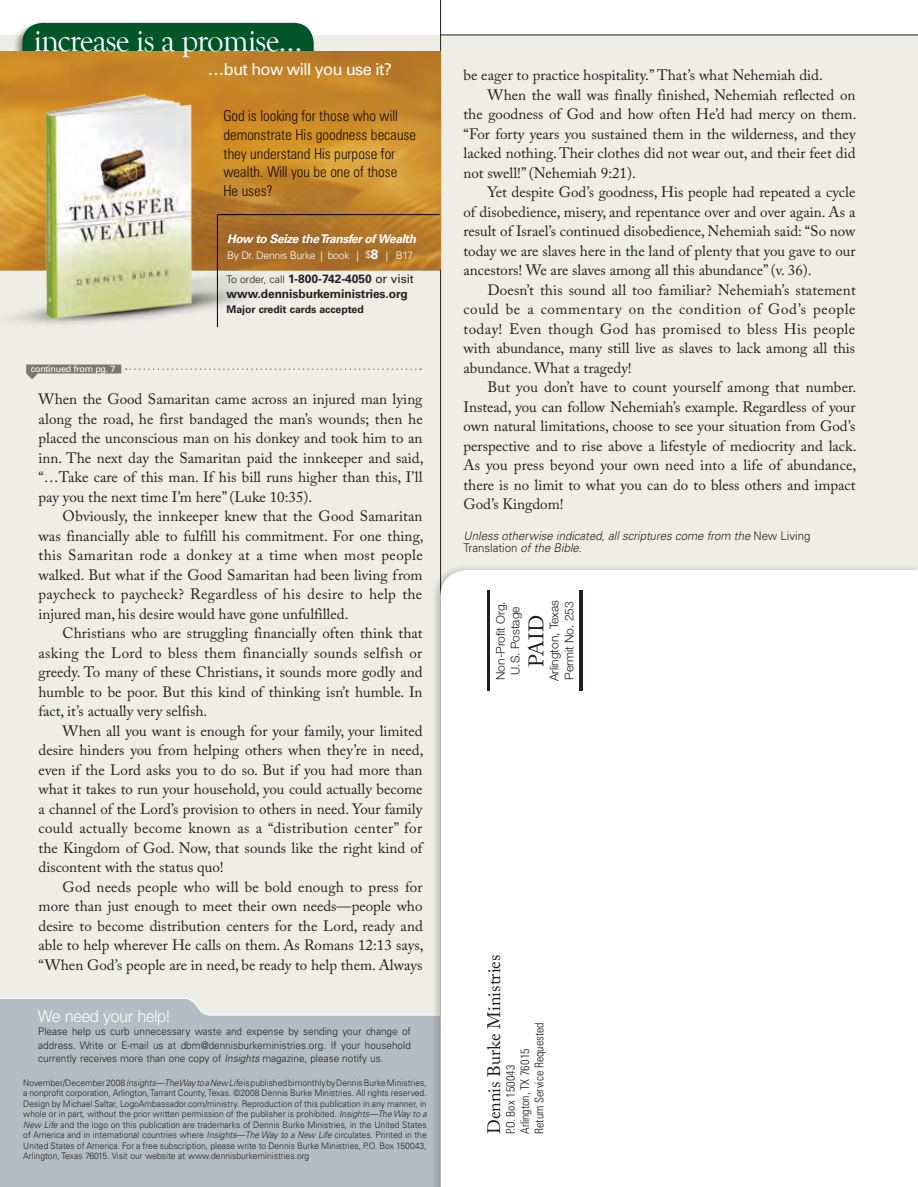
<style>
.page{position:relative;width:918px;height:1187px;background:#fff}
.page>*{position:absolute;margin:0;border:0;box-sizing:border-box;transform-origin:0 0}
.t1{font:33px "Goudy Old Style T";letter-spacing:-.03em;color:#fff}
.t2{font:21px "Adobe Caslon Pro";color:#231f20}
.t3{font:18px "Adobe Caslon Pro";color:#231f20}
.t4{font:16.5px "Zurich BT";letter-spacing:-.03em;color:#fff}
.t5{font:300 16.5px "Helvetica Neue LT Std";color:#fff;scale:.95 1}
.t6{font:15px/19.5px "Adobe Caslon Pro";color:#231f20;text-align:justify}
.t7{font:300 condensed 15px/18.8px "Zurich BT";color:#231f20}
.t8{font:15px "Adobe Caslon Pro";letter-spacing:.03em;color:#231f20}
.t9{font:15px "Adobe Caslon Pro";letter-spacing:.04em;color:#231f20}
.t10{font:italic 300 12px/12px "Univers LT Std";color:#231f20;scale:.95 1}
.t11{font:700 12px/15px "Univers LT Std";letter-spacing:-.005em;color:#231f20}
.t12{font:300 12px/14.4px "Helvetica Neue";color:#231f20;text-align:center}
.t13{font:300 condensed 12px/14.4px "Zurich BT";color:#231f20}
.t14{font:italic 700 12px "Univers LT Std";letter-spacing:-.03em;color:#fff}
.t15{font:300 10.5px/13.5px "Univers LT Std";color:#231f20;text-align:justify;scale:.95 1}
.t16{font:300 10.5px "Univers LT Std";letter-spacing:-.03em;color:#fff}
.t17{font:700 10.5px "Univers LT Std";letter-spacing:-.005em;color:#231f20}
.t18{font:300 9px/10.5px "Univers LT Std";color:#231f20;text-align:justify;scale:.95 1}
.t19{font:9px "Univers LT Std";letter-spacing:-.03em;color:#fff}
.s1{font-weight:700;font-size:13.5px}
.s2{font-weight:300;font-size:10.5px}
.s3{font-weight:400}
.s4{font-style:italic}
.s5{font-style:normal}
</style>
<div class="page">
<div style="left:0;top:35px;width:917px;height:1152px;background:#eeeee7"></div>
<div style="left:0;top:998px;width:431px;height:189px;background:#b4bdc3"></div>
<hr style="left:440px;top:0;width:1px;height:1187px;background:#231f20">
<hr style="left:441px;top:35px;width:476px;height:1px;background:#231f20">
<div style="left:12px;top:20px;width:304px;height:134px;background:#231f20;opacity:.5"></div>
<div style="left:22px;top:23px;width:291px;height:122px;background:#005629;border-radius:20px"></div>
<img style="left:0;top:51px;width:440px;height:219px">
<hr style="left:217px;top:215px;width:1px;height:112px;background:#000010">
<img style="left:0;top:268px;width:306px;height:59px">
<img style="left:39px;top:92px;width:159px;height:233px">
<svg style="left:26px;top:364px;width:395px;height:15px"></svg>
<hr style="left:217px;top:214px;width:223px;height:1px;background:#000010">
<div style="left:431px;top:564px;width:486px;height:623px;background:#231f20;opacity:.2"></div>
<div style="left:440px;top:570px;width:477px;height:617px;background:#fff"></div>
<div style="left:494px;top:590px;width:83px;height:101px;background:#fff"></div>
<hr style="left:487px;top:590px;width:3px;height:101px;background:#231f20">
<hr style="left:579px;top:590px;width:3px;height:101px;background:#231f20">
<h1 class="t1" style="left:34px;top:22px;width:270px">increase is a promise…</h1>
<p class="t4" style="left:208px;top:59px;width:186px">…but how will you use it?</p>
<p class="t7" style="left:223px;top:106px;width:194px">God is looking for those who will demonstrate His goodness because they understand His purpose for wealth. Will you be one of those<br>He uses?</p>
<p class="t14" style="left:227px;top:232px;width:191px">How to Seize the Transfer of Wealth</p>
<p class="t16" style="left:227px;top:249px;width:187px">By Dr. Dennis Burke | book | $<span class="s1">8</span> | B17</p>
<p class="t19" style="left:31px;top:364px;width:86px">continued from pg. 7</p>
<p class="t11" style="left:226px;top:272px;width:189px"><span class="s2">To order, call</span> 1-800-742-4050 <span class="s3">or visit </span>www.dennisburkeministries.org</p>
<p class="t17" style="left:226px;top:303px;width:139px">Major credit cards accepted</p>
<p class="t6" style="left:39px;top:389px;width:386px">When the Good Samaritan came across an injured man lying along the road, he first bandaged the man’s wounds; then he placed the unconscious man on his donkey and took him to an inn. The next day the Samaritan paid the innkeeper and said, “…Take care of this man. If his bill runs higher than this, I’ll pay you the next time I’m here” (Luke 10:35).</p>
<p class="t6" style="left:39px;top:506px;width:386px;text-indent:24px">Obviously, the innkeeper knew that the Good Samaritan was financially able to fulfill his commitment. For one thing, this Samaritan rode a donkey at a time when most people walked. But what if the Good Samaritan had been living from paycheck to paycheck? Regardless of his desire to help the injured man, his desire would have gone unfulfilled.</p>
<p class="t6" style="left:39px;top:623px;width:385px;text-indent:24px">Christians who are struggling financially often think that asking the Lord to bless them financially sounds selfish or greedy. To many of these Christians, it sounds more godly and humble to be poor. But this kind of thinking isn’t humble. In fact, it’s actually very selfish.</p>
<p class="t6" style="left:39px;top:721px;width:386px;text-indent:24px">When all you want is enough for your family, your limited desire hinders you from helping others when they’re in need, even if the Lord asks you to do so. But if you had more than what it takes to run your household, you could actually become a channel of the Lord’s provision to others in need. Your family could actually become known as a “distribution center” for the Kingdom of God. Now, that sounds like the right kind of discontent with the status quo!</p>
<p class="t6" style="left:39px;top:877px;width:386px;text-indent:24px">God needs people who will be bold enough to press for more than just enough to meet their own needs—people who desire to become distribution centers for the Lord, ready and able to help wherever He calls on them. As Romans 12:13 says, “When God’s people are in need, be ready to help them. Always</p>
<p class="t5" style="left:38px;top:1006px;width:140px">We need your help!</p>
<p class="t15" style="left:38px;top:1025px;width:394px">Please help us curb unnecessary waste and expense by sending your change of address. Write or E-mail us at dbm@dennisburkeministries.org. If your household currently receives more than one copy of <span class="s4">Insights</span> magazine, please notify us.</p>
<p class="t18" style="left:23px;top:1077px;width:426px">November/December 2008 <span class="s4">Insights—The Way to a New Life</span> is published bimonthly by Dennis Burke Ministries, a nonprofit corporation, Arlington, Tarrant County, Texas. ©2008 Dennis Burke Ministries. All rights reserved.<br>Design by Michael Saltar, LogoAmbassador.com/ministry. Reproduction of this publication in any manner, in whole or in part, without the prior written permission of the publisher is prohibited. <span class="s4">Insights—The Way to a New Life</span> and the logo on this publication are trademarks of Dennis Burke Ministries, in the United States of America and in international countries where <span class="s4">Insights—The Way to a New Life</span> circulates. Printed in the United States of America. For a free subscription, please write to Dennis Burke Ministries, P.O. Box 150043, Arlington, Texas 76015. Visit our website at www.dennisburkeministries.org</p>
<p class="t6" style="left:463px;top:65px;width:361px">be eager to practice hospitality.” That’s what Nehemiah did.</p>
<p class="t6" style="left:487px;top:85px;width:369px">When the wall was finally finished, Nehemiah reflected on</p>
<p class="t6" style="left:463px;top:104px;width:394px">the goodness of God and how often He’d had mercy on them.</p>
<p class="t6" style="left:463px;top:124px;width:393px">“For forty years you sustained them in the wilderness, and they</p>
<p class="t6" style="left:463px;top:143px;width:393px">lacked nothing. Their clothes did not wear out, and their feet did</p>
<p class="t6" style="left:463px;top:163px;width:174px">not swell!” (Nehemiah 9:21).</p>
<p class="t6" style="left:487px;top:182px;width:369px">Yet despite God’s goodness, His people had repeated a cycle</p>
<p class="t6" style="left:463px;top:202px;width:393px">of disobedience, misery, and repentance over and over again. As a</p>
<p class="t6" style="left:463px;top:221px;width:393px">result of Israel’s continued disobedience, Nehemiah said: “So now</p>
<p class="t6" style="left:463px;top:241px;width:393px">today we are slaves here in the land of plenty that you gave to our</p>
<p class="t6" style="left:463px;top:260px;width:349px">ancestors! We are slaves among all this abundance” (v. 36).</p>
<p class="t6" style="left:487px;top:280px;width:370px">Doesn’t this sound all too familiar? Nehemiah’s statement</p>
<p class="t9" style="left:463px;top:300px;width:393px">could be a commentary on the condition of God’s people</p>
<p class="t8" style="left:463px;top:320px;width:393px">today! Even though God has promised to bless His people</p>
<p class="t6" style="left:463px;top:338px;width:393px">with abundance, many still live as slaves to lack among all this</p>
<p class="t6" style="left:463px;top:358px;width:170px">abundance. What a tragedy!</p>
<p class="t6" style="left:487px;top:377px;width:370px">But you don’t have to count yourself among that number.</p>
<p class="t6" style="left:463px;top:397px;width:393px">Instead, you can follow Nehemiah’s example. Regardless of your</p>
<p class="t6" style="left:463px;top:416px;width:393px">own natural limitations, choose to see your situation from God’s</p>
<p class="t6" style="left:463px;top:436px;width:394px">perspective and to rise above a lifestyle of mediocrity and lack.</p>
<p class="t6" style="left:463px;top:455px;width:394px">As you press beyond your own need into a life of abundance,</p>
<p class="t6" style="left:463px;top:475px;width:393px">there is no limit to what you can do to bless others and impact</p>
<p class="t6" style="left:463px;top:494px;width:102px">God’s Kingdom!</p>
<p class="t10" style="left:463px;top:530px;width:366px">Unless otherwise indicated, all scriptures come from the <span class="s5">New Living<br>Translation</span> of the Bible.</p>
<p class="t12" style="left:546px;top:681px;width:83px;line-height:15px;text-align:left;rotate:-90deg">Arlington, Texas<br>Permit No. 253</p>
<p class="t12" style="left:493px;top:680px;width:80px;rotate:-90deg">Non-Profit Org.<br>U.S. Postage</p>
<h2 class="t2" style="left:524px;top:667px;width:53px;rotate:-90deg">PAID</h2>
<p class="t3" style="left:483px;top:1134px;width:181px;rotate:-90deg">Dennis Burke Ministries</p>
<p class="t13" style="left:503px;top:1134px;width:113px;rotate:-90deg">P.O. Box 150043<br>Arlington, TX 76015<br>Return Service Requested</p>
</div>
